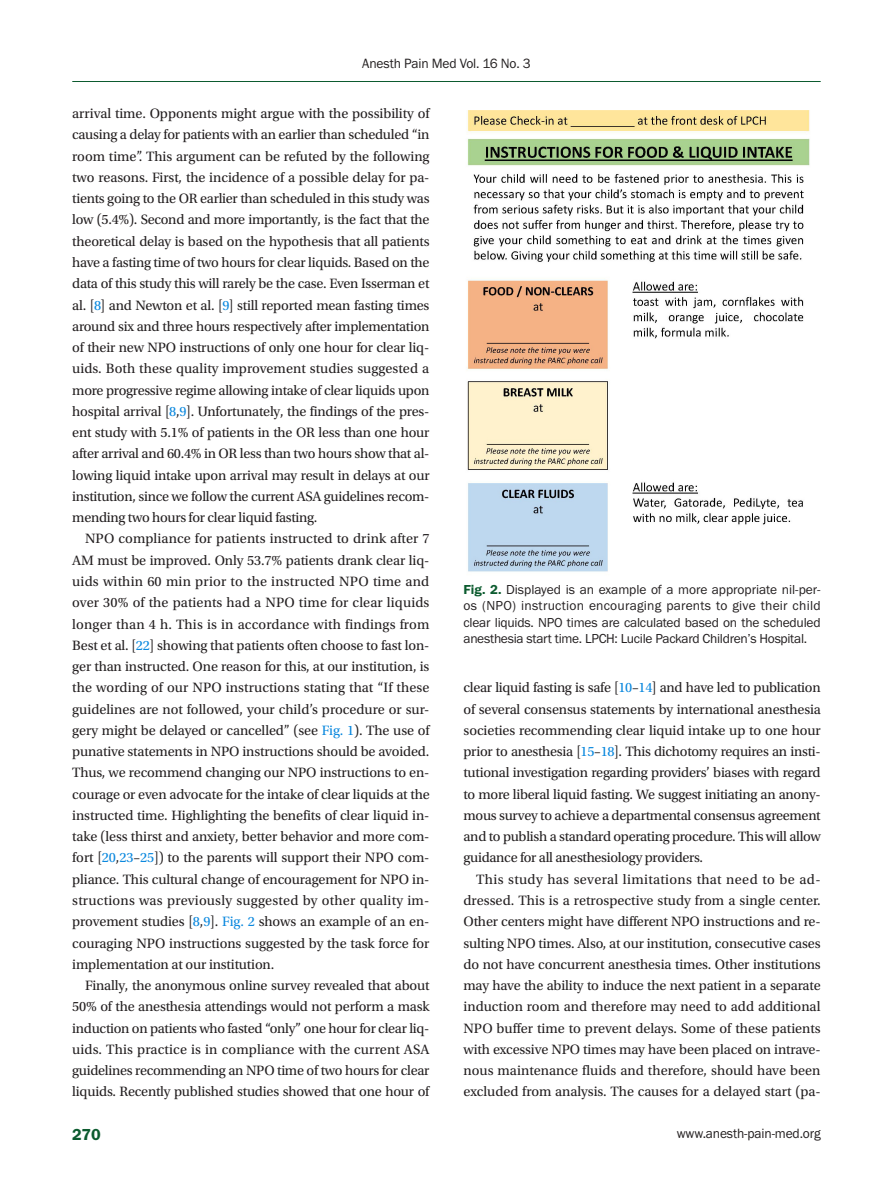
<style>
.page{position:relative;width:893px;height:1191px;background:#fff}
.page>*{position:absolute;margin:0;border:0;box-sizing:border-box;transform-origin:0 0}
.t1{font:600 16.5px "Franklin Gothic FS";color:#0c5b2f}
.body{font:14.25px/21.3px "Utopia Std";letter-spacing:-.015em;color:#231f20;text-align:justify}
.t2{font:13.95px "Franklin Gothic FS";letter-spacing:-.01em;color:#231f20}
.fig-caption{font:13.5px/16.5px "Franklin Gothic FS";letter-spacing:-.02em;color:#231f20;text-align:justify}
.s1{color:#0b88de}
.s2{font-weight:600;color:#0c5b2f}
</style>
<div class="page">
<img style="left:467px;top:110px;width:343px;height:462px">
<hr style="left:72px;top:81px;width:749px;height:1px;background:#0c5b2f">
<p class="t2" style="left:362px;top:56px;width:170px">Anesth Pain Med Vol. 16 No. 3</p>
<p class="body" style="left:72px;top:103px;width:359px">arrival time. Opponents might argue with the possibility of causing a delay for patients with an earlier than scheduled “in room time”. This argument can be refuted by the following two reasons. First, the incidence of a possible delay for pa&shy;tients going to the OR earlier than scheduled in this study was low (5.4%). Second and more importantly, is the fact that the theoretical delay is based on the hypothesis that all patients have a fasting time of two hours for clear liquids. Based on the data of this study this will rarely be the case. Even Isserman et al. [<span class="s1">8</span>] and Newton et al. [<span class="s1">9</span>] still reported mean fasting times around six and three hours respectively after implementation of their new NPO instructions of only one hour for clear liq&shy;uids. Both these quality improvement studies suggested a more progressive regime allowing intake of clear liquids upon hospital arrival [<span class="s1">8</span>,<span class="s1">9</span>]. Unfortunately, the findings of the pres&shy;ent study with 5.1% of patients in the OR less than one hour after arrival and 60.4% in OR less than two hours show that al&shy;lowing liquid intake upon arrival may result in delays at our institution, since we follow the current ASA guidelines recom&shy;mending two hours for clear liquid fasting.</p>
<p class="body" style="left:72px;top:528px;width:359px;text-indent:13px">NPO compliance for patients instructed to drink after 7<br>AM must be improved. Only 53.7% patients drank clear liq&shy;uids within 60 min prior to the instructed NPO time and over 30% of the patients had a NPO time for clear liquids longer than 4 h. This is in accordance with findings from Best et al. [<span class="s1">22</span>] showing that patients often choose to fast lon&shy;ger than instructed. One reason for this, at our institution, is the wording of our NPO instructions stating that “If these guidelines are not followed, your child’s procedure or sur&shy;gery might be delayed or cancelled” (see <span class="s1">Fig. 1</span>). The use of punative statements in NPO instructions should be avoided.<br>Thus, we recommend changing our NPO instructions to en&shy;courage or even advocate for the intake of clear liquids at the instructed time. Highlighting the benefits of clear liquid in&shy;take (less thirst and anxiety, better behavior and more com&shy;fort [<span class="s1">20</span>,<span class="s1">23</span>–<span class="s1">25</span>]) to the parents will support their NPO com&shy;pliance. This cultural change of encouragement for NPO in&shy;structions was previously suggested by other quality im&shy;provement studies [<span class="s1">8</span>,<span class="s1">9</span>]. <span class="s1">Fig. 2</span> shows an example of an en&shy;couraging NPO instructions suggested by the task force for implementation at our institution.</p>
<p class="body" style="left:72px;top:975px;width:359px;text-indent:13px">Finally, the anonymous online survey revealed that about 50% of the anesthesia attendings would not perform a mask induction on patients who fasted “only” one hour for clear liq&shy;uids. This practice is in compliance with the current ASA guidelines recommending an NPO time of two hours for clear liquids. Recently published studies showed that one hour of</p>
<p class="fig-caption" style="left:463px;top:581px;width:359px"><span class="s2">Fig. 2.</span> Displayed is an example of a more appropriate nil-per&shy;os (NPO) instruction encouraging parents to give their child clear liquids. NPO times are calculated based on the scheduled anesthesia start time. LPCH: Lucile Packard Children’s Hospital.</p>
<p class="body" style="left:463px;top:677px;width:359px">clear liquid fasting is safe [<span class="s1">10</span>–<span class="s1">14</span>] and have led to publication of several consensus statements by international anesthesia societies recommending clear liquid intake up to one hour prior to anesthesia [<span class="s1">15</span>–<span class="s1">18</span>]. This dichotomy requires an insti&shy;tutional investigation regarding providers’ biases with regard to more liberal liquid fasting. We suggest initiating an anony&shy;mous survey to achieve a departmental consensus agreement and to publish a standard operating procedure. This will allow guidance for all anesthesiology providers.</p>
<p class="body" style="left:463px;top:868px;width:359px;text-indent:13px">This study has several limitations that need to be ad&shy;dressed. This is a retrospective study from a single center.<br>Other centers might have different NPO instructions and re&shy;sulting NPO times. Also, at our institution, consecutive cases do not have concurrent anesthesia times. Other institutions may have the ability to induce the next patient in a separate induction room and therefore may need to add additional NPO buffer time to prevent delays. Some of these patients with excessive NPO times may have been placed on intrave&shy;nous maintenance fluids and therefore, should have been excluded from analysis. The causes for a delayed start (pa-</p>
<p class="t1" style="left:72px;top:1125px;width:30px">270</p>
<p class="t2" style="left:677px;top:1125px;width:146px">www.anesth-pain-med.org</p>
</div>
